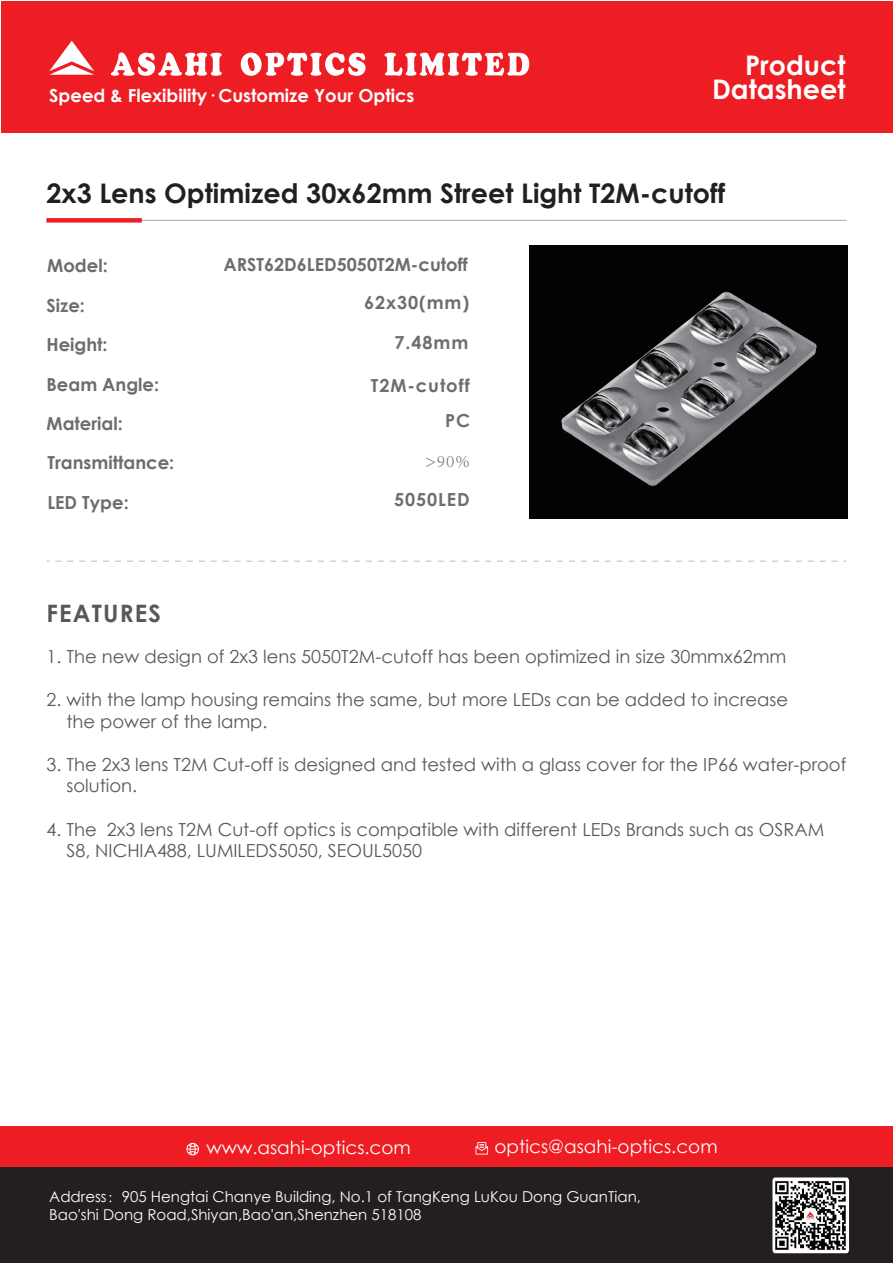
<style>
.page{position:relative;width:893px;height:1263px;background:#fff}
.page>*{position:absolute;margin:0;border:0;box-sizing:border-box;transform-origin:0 0}
.t1{font:700 27px "Century Gothic";color:#231f20}
.t2{font:700 27px/24px "Century Gothic";color:#fff;text-align:right}
.t3{font:700 24px "Century Gothic";letter-spacing:.05em;color:#57585a}
.t4{font:18px/21.6px "Century Gothic";color:#58595b}
.t5{font:700 18px "Century Gothic";color:#6c6d70}
.t6{font:18px "Century Gothic";color:#fff}
.t7{font:700 18px "Century Gothic";color:#fff}
.t8{font:700 18px/39.3px "Century Gothic";letter-spacing:.05em;color:#6d6e71;text-align:right}
.t9{font:300 18px "Adobe Song Std";color:#6d6e71}
.t10{font:15px/18px "Century Gothic";color:#fff}
.s1{font-family:"Adobe Song Std";font-weight:300}
</style>
<div class="page">
<div style="left:0;top:1126px;width:893px;height:42px;background:#ee1d23"></div>
<div style="left:2px;top:1px;width:891px;height:132px;background:#ee1d23"></div>
<svg style="left:49px;top:41px;width:45px;height:34px"></svg>
<svg style="left:111px;top:52px;width:418px;height:24px"></svg>
<div style="left:0;top:1168px;width:893px;height:95px;background:#231f20"></div>
<svg style="left:186px;top:1143px;width:13px;height:12px"></svg>
<svg style="left:55px;top:561px;width:791px;height:1px"></svg>
<hr style="left:46px;top:220px;width:800px;height:1px;background:#a8a9ad">
<div style="left:46px;top:218px;width:96px;height:5px;background:#ee1d23"></div>
<svg style="left:476px;top:1142px;width:12px;height:12px"></svg>
<img style="left:772px;top:1177px;width:77px;height:76px">
<img style="left:529px;top:246px;width:318px;height:273px">
<p class="t7" style="left:49px;top:82px;width:367px">Speed &amp; Flexibility· Customize Your Optics</p>
<h1 class="t2" style="left:712px;top:52px;width:135px">Product<br>Datasheet</h1>
<h1 class="t1" style="left:46px;top:173px;width:680px">2x3 Lens Optimized 30x62mm Street Light T2M-cutoff</h1>
<p class="t5" style="left:47px;top:252px;width:62px">Model:</p>
<p class="t5" style="left:46px;top:292px;width:40px">Size:</p>
<p class="t5" style="left:46px;top:331px;width:63px">Height:</p>
<p class="t5" style="left:46px;top:370px;width:114px">Beam Angle:</p>
<p class="t5" style="left:46px;top:410px;width:78px">Material:</p>
<p class="t5" style="left:47px;top:449px;width:128px">Transmittance:</p>
<p class="t5" style="left:47px;top:488px;width:83px">LED Type:</p>
<h2 class="t3" style="left:46px;top:595px;width:116px">FEATURES</h2>
<p class="t5" style="left:223px;top:251px;width:246px">ARST62D6LED5050T2M-cutoff</p>
<p class="t8" style="left:364px;top:282px;width:107px">62x30(mm)<br>7.48mm</p>
<p class="t8" style="left:371px;top:367px;width:101px;line-height:35.5px">T2M-cutoff<br>PC</p>
<p class="t9" style="left:425px;top:450px;width:46px">&gt;90%</p>
<p class="t8" style="left:394px;top:479px;width:77px">5050LED</p>
<p class="t4" style="left:46px;top:645px;width:742px">1. The new design of 2x3 lens 5050T2M-cutoff has been optimized in size 30mmx62mm</p>
<p class="t4" style="left:66px;top:688px;width:723px;text-indent:-20px">2. with the lamp housing remains the same, but more LEDs can be added to increase the power of the lamp.</p>
<p class="t4" style="left:66px;top:753px;width:781px;text-indent:-20px">3. The 2x3 lens T2M Cut-off is designed and tested with a glass cover for the IP66 water-proof solution.</p>
<p class="t4" style="left:66px;top:818px;width:759px;text-indent:-20px">4. The 2x3 lens T2M Cut-off optics is compatible with different LEDs Brands such as OSRAM<br>S8, NICHIA488, LUMILEDS5050, SEOUL5050</p>
<p class="t6" style="left:495px;top:1134px;width:225px">optics@asahi-optics.com</p>
<p class="t10" style="left:49px;top:1188px;width:593px">Address<span class="s1">：</span>905 Hengtai Chanye Building, No.1 of TangKeng LuKou Dong GuanTian,<br>Bao'shi Dong Road,Shiyan,Bao'an,Shenzhen 518108</p>
<p class="t6" style="left:206px;top:1135px;width:206px">www.asahi-optics.com</p>
</div>
